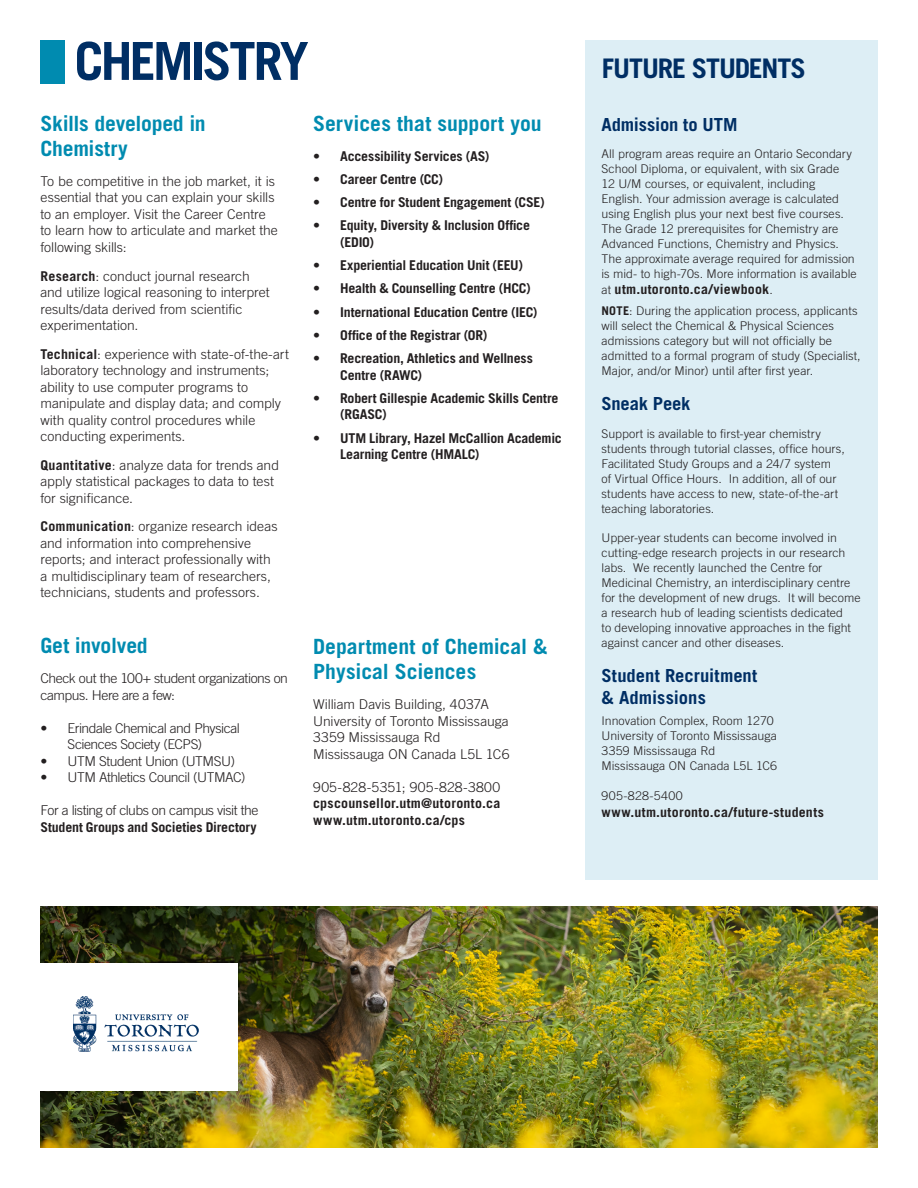
<style>
.page{position:relative;width:918px;height:1188px;background:#fff}
.page>*{position:absolute;margin:0;border:0;box-sizing:border-box;transform-origin:0 0}
.t1{font:700 52.5px "Trade Gothic LT Std";letter-spacing:-.06em;color:#002e64}
.t2{font:700 27px "Trade Gothic LT Std";letter-spacing:-.04em;color:#002e64}
.t3{font:700 21px/25.2px "Trade Gothic LT Std";letter-spacing:-.005em;color:#008bb0}
.t4{font:700 18px/21.6px "Trade Gothic LT Std";letter-spacing:-.005em;color:#002e64}
.t5{font:300 13.5px/16.5px "Trade Gothic LT Std";letter-spacing:-.005em;color:#231f20}
.t6{font:700 13.5px/16.5px "Trade Gothic LT Std";letter-spacing:-.01em;color:#231f20}
.t7{font:300 13.5px/16.5px "Trade Gothic LT Std";letter-spacing:-.035em;color:#231f20}
.t8{font:700 13.5px/16.5px "Trade Gothic LT Std";letter-spacing:.025em;color:#231f20}
.t9{font:700 13.5px "Trade Gothic LT Std";letter-spacing:.02em;color:#231f20}
.t10{font:300 13.5px "Trade Gothic LT Std";letter-spacing:.015em;color:#231f20}
.t11{font:300 12px/15px "Trade Gothic LT Std";color:#231f20}
.t12{font:300 12px "Trade Gothic LT Std";letter-spacing:.035em;color:#231f20}
.s1{font-weight:700}
.s2{font-weight:300}
.s3{font-weight:300;font-size:12px}
</style>
<div class="page">
<div style="left:585px;top:40px;width:293px;height:840px;background:#ddeef5"></div>
<div style="left:40px;top:40px;width:25px;height:44px;background:#008bb0"></div>
<img style="left:40px;top:906px;width:838px;height:242px">
<div style="left:37px;top:963px;width:201px;height:128px;background:#fff"></div>
<img style="left:74px;top:996px;width:124px;height:56px">
<h1 class="t1" style="left:74px;top:29px;width:236px">CHEMISTRY</h1>
<h3 class="t3" style="left:40px;top:110px;width:167px">Skills developed in<br>Chemistry</h3>
<p class="t5" style="left:40px;top:173px;width:239px">To be competitive in the job market, it is essential that you can explain your skills to an employer. Visit the Career Centre to learn how to articulate and market the following skills:</p>
<p class="t5" style="left:40px;top:267px;width:231px"><span class="s1">Research</span>: conduct journal research and utilize logical reasoning to interpret results/data derived from scientific experimentation.</p>
<p class="t5" style="left:40px;top:345px;width:250px"><span class="s1">Technical</span>: experience with state-of-the-art laboratory technology and instruments; ability to use computer programs to manipulate and display data; and comply with quality control procedures while conducting experiments.</p>
<p class="t5" style="left:40px;top:457px;width:240px"><span class="s1">Quantitative</span>: analyze data for trends and apply statistical packages to data to test for significance.</p>
<p class="t5" style="left:40px;top:518px;width:239px"><span class="s1">Communication</span>: organize research ideas and information into comprehensive reports; and interact professionally with a multidisciplinary team of researchers, technicians, students and professors.</p>
<h3 class="t3" style="left:40px;top:633px;width:109px">Get involved</h3>
<p class="t7" style="left:40px;top:670px;width:249px">Check out the 100+ student organizations on campus. Here are a few:</p>
<p class="t7" style="left:68px;top:720px;width:174px;text-indent:-27px">• Erindale Chemical and Physical<br>Sciences Society (ECPS)</p>
<p class="t7" style="left:40px;top:753px;width:196px">• UTM Student Union (UTMSU)</p>
<p class="t7" style="left:40px;top:769px;width:206px">• UTM Athletics Council (UTMAC)</p>
<p class="t7" style="left:41px;top:802px;width:220px">For a listing of clubs on campus visit the</p>
<p class="t6" style="left:41px;top:819px;width:218px">Student Groups and Societies Directory</p>
<h3 class="t3" style="left:313px;top:110px;width:230px">Services that support you</h3>
<p class="t6" style="left:313px;top:147px;width:178px"><span class="s2">•</span> Accessibility Services (AS)</p>
<p class="t6" style="left:313px;top:171px;width:131px"><span class="s2">•</span> Career Centre (CC)</p>
<p class="t6" style="left:313px;top:194px;width:233px"><span class="s2">•</span> Centre for Student Engagement (CSE)</p>
<p class="t6" style="left:340px;top:217px;width:191px;text-indent:-27px">• Equity, Diversity &amp; Inclusion Office (EDIO)</p>
<p class="t6" style="left:313px;top:257px;width:212px"><span class="s2">•</span> Experiential Education Unit (EEU)</p>
<p class="t6" style="left:313px;top:280px;width:219px"><span class="s2">•</span> Health &amp; Counselling Centre (HCC)</p>
<p class="t6" style="left:313px;top:303px;width:226px"><span class="s2">•</span> International Education Centre (IEC)</p>
<p class="t6" style="left:313px;top:327px;width:176px"><span class="s2">•</span> Office of the Registrar (OR)</p>
<p class="t6" style="left:340px;top:350px;width:194px;text-indent:-27px"><span class="s2">•</span> Recreation, Athletics and Wellness<br>Centre (RAWC)</p>
<p class="t6" style="left:340px;top:390px;width:220px;text-indent:-27px"><span class="s2">•</span> Robert Gillespie Academic Skills Centre (RGASC)</p>
<p class="t6" style="left:340px;top:429px;width:223px;text-indent:-27px"><span class="s2">•</span> UTM Library, Hazel McCallion Academic<br>Learning Centre (HMALC)</p>
<h3 class="t3" style="left:313px;top:634px;width:236px">Department of Chemical &amp;<br>Physical Sciences</h3>
<p class="t5" style="left:313px;top:696px;width:198px">William Davis Building, 4037A<br>University of Toronto Mississauga<br>3359 Mississauga Rd<br>Mississauga ON Canada L5L 1C6</p>
<p class="t10" style="left:313px;top:779px;width:189px">905-828-5351; 905-828-3800</p>
<p class="t8" style="left:313px;top:795px;width:189px">cpscounsellor.utm@utoronto.ca www.utm.utoronto.ca/cps</p>
<h2 class="t2" style="left:602px;top:52px;width:205px">FUTURE STUDENTS</h2>
<h3 class="t4" style="left:602px;top:113px;width:137px">Admission to UTM</h3>
<p class="t11" style="left:602px;top:146px;width:257px">All program areas require an Ontario Secondary School Diploma, or equivalent, with six Grade<br>12 U/M courses, or equivalent, including English. Your admission average is calculated using English plus your next best five courses.<br>The Grade 12 prerequisites for Chemistry are Advanced Functions, Chemistry and Physics.<br>The approximate average required for admission is mid- to high-70s. More information is available</p>
<p class="t9" style="left:602px;top:281px;width:173px"><span class="s3">at</span> utm.utoronto.ca/viewbook<span class="s3">.</span></p>
<p class="t11" style="left:602px;top:303px;width:261px"><span class="s1">NOTE</span>: During the application process, applicants will select the Chemical &amp; Physical Sciences admissions category but will not officially be admitted to a formal program of study (Specialist, Major, and/or Minor) until after first year.</p>
<h3 class="t4" style="left:602px;top:392px;width:90px">Sneak Peek</h3>
<p class="t11" style="left:602px;top:426px;width:245px">Support is available to first-year chemistry students through tutorial classes, office hours, Facilitated Study Groups and a 24/7 system<br>of Virtual Office Hours. In addition, all of our students have access to new, state-of-the-art teaching laboratories.</p>
<p class="t11" style="left:602px;top:530px;width:261px">Upper-year students can become involved in cutting-edge research projects in our research labs. We recently launched the Centre for Medicinal Chemistry, an interdisciplinary centre for the development of new drugs. It will become a research hub of leading scientists dedicated<br>to developing innovative approaches in the fight against cancer and other diseases.</p>
<h3 class="t4" style="left:602px;top:664px;width:157px">Student Recruitment &amp; Admissions</h3>
<p class="t11" style="left:602px;top:713px;width:177px">Innovation Complex, Room 1270<br>University of Toronto Mississauga<br>3359 Mississauga Rd<br>Mississauga ON Canada L5L 1C6</p>
<p class="t12" style="left:602px;top:789px;width:83px">905-828-5400</p>
<p class="t8" style="left:602px;top:804px;width:224px">www.utm.utoronto.ca/future-students</p>
</div>
